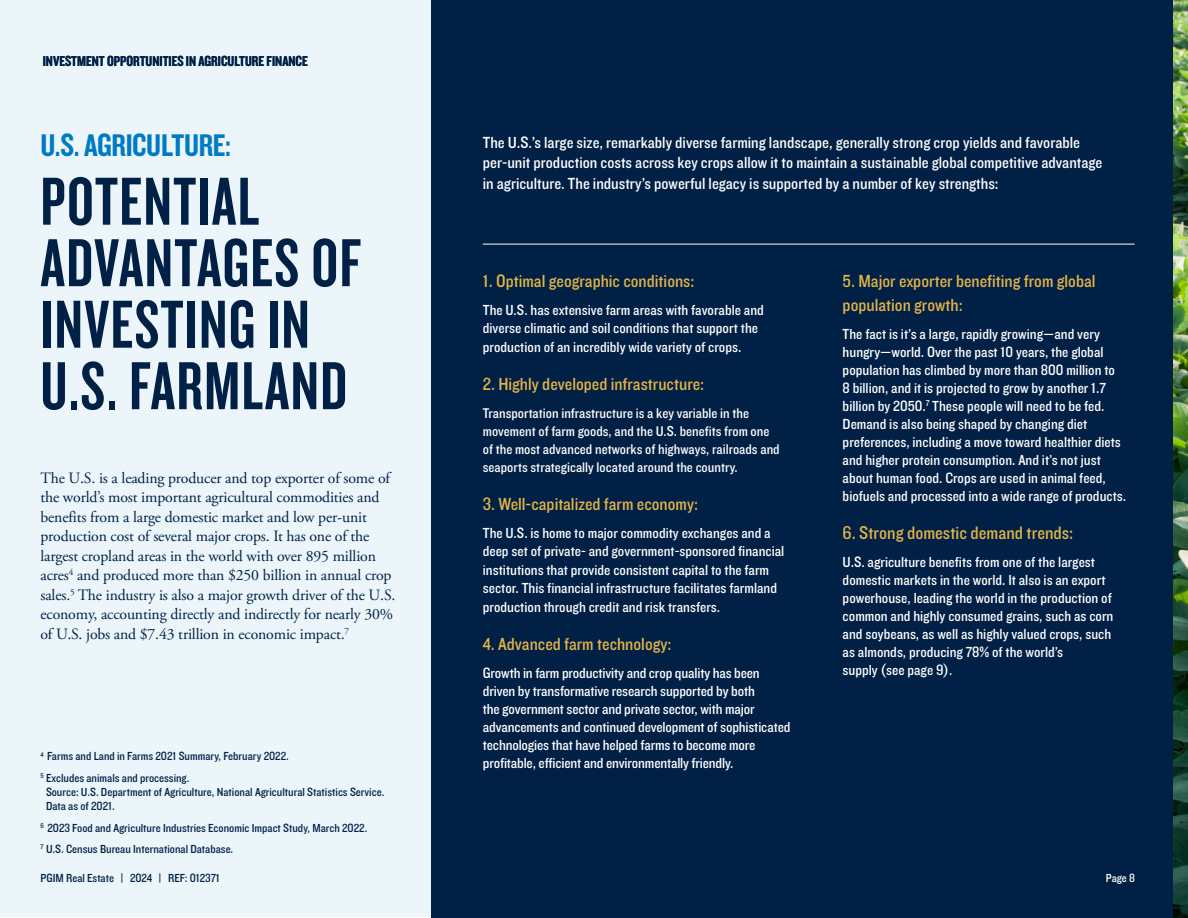
<style>
.page{position:relative;width:1188px;height:918px;background:#fff}
.page>*{position:absolute;margin:0;border:0;box-sizing:border-box;transform-origin:0 0}
.t1{font:70.5px/61.5px "Knockout 48";letter-spacing:.02em;color:#002045}
.t2{font:33px "Knockout 49";letter-spacing:-.01em;color:#007bc3}
.P_Body_copy{font:18.6px "Knockout 30";color:#e3b449}
.P_Body_copy-2{font:18px/24.8px "Knockout 30";color:#e3b449}
.P_Body_copy-3{font:16.5px/20.7px "Knockout 30";color:#fff}
.P_Body_copy-4{font:15.75px/19.5px "Adobe Garamond Pro";letter-spacing:-.01em;color:#002247}
.P_Body_copy-5{font:15px/18px "Knockout 30";color:#fff}
.t3{font:15px "Knockout 49";color:#002247}
.P_Body_copy-6{font:14.4px/18px "Knockout 30";color:#fff}
.t4{font:12px/14.4px "Knockout 30";color:#002247}
.t5{font:12px "Knockout 30";color:#fff}
.s1{font-size:14.4px}
</style>
<div class="page">
<div style="left:431px;top:0;width:757px;height:918px;background:#002045"></div>
<div style="left:0;top:0;width:431px;height:916px;background:#ebf5fa"></div>
<hr style="left:483px;top:244px;width:652px;height:1px;background:#fff">
<img style="left:1174px;top:0;width:13px;height:918px">
<p class="t3" style="left:43px;top:52px;width:267px">INVESTMENT OPPORTUNITIES IN AGRICULTURE FINANCE</p>
<p class="t2" style="left:40px;top:125px;width:192px">U.S. AGRICULTURE:</p>
<p class="t1" style="left:40px;top:168px;width:220px">POTENTIAL</p>
<p class="t1" style="left:40px;top:230px;width:322px">ADVANTAGES OF<br>INVESTING IN<br>U.S. FARMLAND</p>
<p class="P_Body_copy-4" style="left:40px;top:469px;width:357px">The U.S. is a leading producer and top exporter of some of the world’s most important agricultural commodities and benefits from a large domestic market and low per-unit production cost of several major crops. It has one of the largest cropland areas in the world with over 895 million acres<sup>4</sup> and produced more than $250 billion in annual crop sales.<sup>5</sup> The industry is also a major growth driver of the U.S. economy, accounting directly and indirectly for nearly 30% of U.S. jobs and $7.43 trillion in economic impact.<sup>7</sup></p>
<p class="t4" style="left:40px;top:749px;width:250px"><sup>4</sup> Farms and Land in Farms 2021 Summary, February 2022.</p>
<p class="t4" style="left:46px;top:770px;width:340px;text-indent:-6px"><sup>5</sup> Excludes animals and processing.<br>Source: U.S. Department of Agriculture, National Agricultural Statistics Service.<br>Data as of 2021.</p>
<p class="t4" style="left:40px;top:820px;width:328px"><sup>6</sup> 2023 Food and Agriculture Industries Economic Impact Study, March 2022.</p>
<p class="t4" style="left:40px;top:841px;width:194px"><sup>7</sup> U.S. Census Bureau International Database.</p>
<p class="P_Body_copy-3" style="left:483px;top:131px;width:621px">The U.S.’s large size, remarkably diverse farming landscape, generally strong crop yields and favorable per-unit production costs across key crops allow it to maintain a sustainable global competitive advantage in agriculture. The industry’s powerful legacy is supported by a number of key strengths:</p>
<p class="P_Body_copy-2" style="left:483px;top:268px;width:213px">1. Optimal geographic conditions:</p>
<p class="P_Body_copy-5" style="left:483px;top:300px;width:283px;line-height:18.6px">The U.S. has extensive farm areas with favorable and diverse climatic and soil conditions that support the production of an incredibly wide variety of crops.</p>
<p class="P_Body_copy-2" style="left:483px;top:371px;width:223px">2. Highly developed infrastructure:</p>
<p class="P_Body_copy-6" style="left:483px;top:403px;width:298px">Transportation infrastructure is a key variable in the movement of farm goods, and the U.S. benefits from one of the most advanced networks of highways, railroads and seaports strategically located around the country.</p>
<p class="P_Body_copy-2" style="left:483px;top:491px;width:217px">3. Well-capitalized farm economy:</p>
<p class="P_Body_copy-5" style="left:483px;top:523px;width:303px;line-height:18.6px">The U.S. is home to major commodity exchanges and a deep set of private- and government-sponsored financial institutions that provide consistent capital to the farm sector. This financial infrastructure facilitates farmland production through credit and risk transfers.</p>
<p class="P_Body_copy-2" style="left:483px;top:631px;width:190px">4. Advanced farm technology:</p>
<p class="P_Body_copy-5" style="left:483px;top:663px;width:309px">Growth in farm productivity and crop quality has been driven by transformative research supported by both<br>the government sector and private sector, with major advancements and continued development of sophisticated technologies that have helped farms to become more profitable, efficient and environmentally friendly.</p>
<p class="P_Body_copy-2" style="left:843px;top:268px;width:254px">5. Major exporter benefiting from global population growth:</p>
<p class="P_Body_copy-5" style="left:843px;top:324px;width:285px">The fact is it’s a large, rapidly growing—and very hungry—world. Over the past 10 years, the global population has climbed by more than 800 million to<br>8 billion, and it is projected to grow by another 1.7 billion by 2050.<sup>7</sup> These people will need to be fed.<br>Demand is also being shaped by changing diet preferences, including a move toward healthier diets and higher protein consumption. And it’s not just about human food. Crops are used in animal feed, biofuels and processed into a wide range of products.</p>
<p class="P_Body_copy" style="left:843px;top:520px;width:232px">6. Strong domestic demand trends:</p>
<p class="P_Body_copy-5" style="left:843px;top:552px;width:272px">U.S. agriculture benefits from one of the largest domestic markets in the world. It also is an export powerhouse, leading the world in the production of common and highly consumed grains, such as corn and soybeans, as well as highly valued crops, such as almonds, producing 78% of the world’s<br>supply (see page 9)<span class="s1">.</span></p>
<p class="t4" style="left:40px;top:871px;width:181px">PGIM Real Estate | 2024 | REF: 012371</p>
<p class="t5" style="left:1106px;top:870px;width:31px">Page 8</p>
</div>
